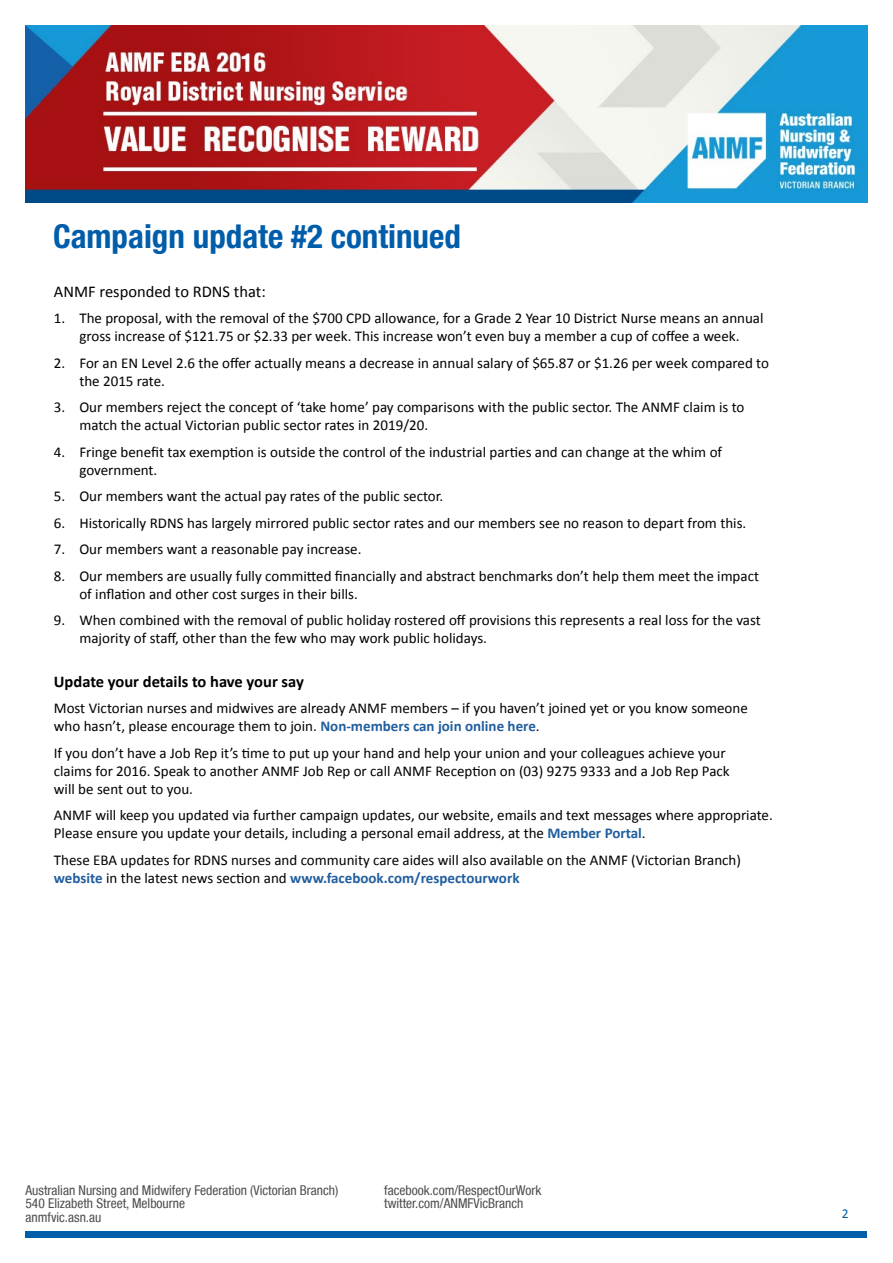
<style>
.page{position:relative;width:893px;height:1263px;background:#fff}
.page>*{position:absolute;margin:0;border:0;box-sizing:border-box;transform-origin:0 0}
.t1{font:700 condensed 33px "Helvetica Neue LT Std";color:#005daa}
.t2{font:700 16.5px "Calibri";color:#000}
.t3{font:16.5px "Calibri";color:#000}
.t4{font:15px/18px "Calibri";color:#000}
.t5{font:condensed 13.5px/13.5px "Helvetica Neue LT";color:#4c4d4d}
.t6{font:13.5px "Calibri";color:#005daa}
.s1{font-weight:700;color:#215e9e}
</style>
<div class="page">
<div style="left:26px;top:1231px;width:841px;height:6px;background:#005daa"></div>
<img style="left:26px;top:26px;width:841px;height:176px">
<h1 class="t1" style="left:53px;top:216px;width:409px">Campaign update #2 continued</h1>
<p class="t3" style="left:54px;top:281px;width:213px">ANMF responded to RDNS that:</p>
<p class="t4" style="left:54px;top:309px;width:711px;text-align:center">1. The proposal, with the removal of the $700 CPD allowance, for a Grade 2 Year 10 District Nurse means an annual gross increase of $121.75 or $2.33 per week. This increase won’t even buy a member a cup of coffee a week.</p>
<p class="t4" style="left:79px;top:354px;width:691px;text-indent:-26px">2. For an EN Level 2.6 the offer actually means a decrease in annual salary of $65.87 or $1.26 per week compared to the 2015 rate.</p>
<p class="t4" style="left:79px;top:398px;width:667px;text-indent:-26px">3. Our members reject the concept of ‘take home’ pay comparisons with the public sector. The ANMF claim is to match the actual Victorian public sector rates in 2019/20.</p>
<p class="t4" style="left:79px;top:443px;width:644px;text-indent:-26px">4. Fringe benefit tax exemption is outside the control of the industrial parties and can change at the whim of government.</p>
<p class="t4" style="left:54px;top:487px;width:391px">5. Our members want the actual pay rates of the public sector.</p>
<p class="t4" style="left:54px;top:514px;width:694px">6. Historically RDNS has largely mirrored public sector rates and our members see no reason to depart from this.</p>
<p class="t4" style="left:54px;top:540px;width:309px">7. Our members want a reasonable pay increase.</p>
<p class="t4" style="left:79px;top:567px;width:681px;text-indent:-26px">8. Our members are usually fully committed financially and abstract benchmarks don’t help them meet the impact of inflation and other cost surges in their bills.</p>
<p class="t4" style="left:79px;top:611px;width:683px;text-indent:-26px">9. When combined with the removal of public holiday rostered off provisions this represents a real loss for the vast majority of staff, other than the few who may work public holidays.</p>
<p class="t2" style="left:54px;top:671px;width:251px">Update your details to have your say</p>
<p class="t4" style="left:54px;top:699px;width:695px">Most Victorian nurses and midwives are already ANMF members – if you haven’t joined yet or you know someone who hasn’t, please encourage them to join. <span class="s1">Non-members can join online here</span>.</p>
<p class="t4" style="left:54px;top:744px;width:677px">If you don’t have a Job Rep it’s time to put up your hand and help your union and your colleagues achieve your claims for 2016. Speak to another ANMF Job Rep or call ANMF Reception on (03) 9275 9333 and a Job Rep Pack will be sent out to you.</p>
<p class="t4" style="left:54px;top:806px;width:720px">ANMF will keep you updated via further campaign updates, our website, emails and text messages where appropriate.<br>Please ensure you update your details, including a personal email address, at the <span class="s1">Member Portal</span>.</p>
<p class="t4" style="left:54px;top:851px;width:689px">These EBA updates for RDNS nurses and community care aides will also available on the ANMF (Victorian Branch) <span class="s1">website</span> in the latest news section and <span class="s1">www.facebook.com/respectourwork</span></p>
<p class="t5" style="left:26px;top:1183px;width:314px">Australian Nursing and Midwifery Federation (Victorian Branch)<br>540 Elizabeth Street, Melbourne<br>anmfvic.asn.au</p>
<p class="t5" style="left:384px;top:1183px;width:159px">facebook.com/RespectOurWork twitter.com/ANMFVicBranch</p>
<p class="t6" style="left:842px;top:1205px;width:8px">2</p>
</div>
